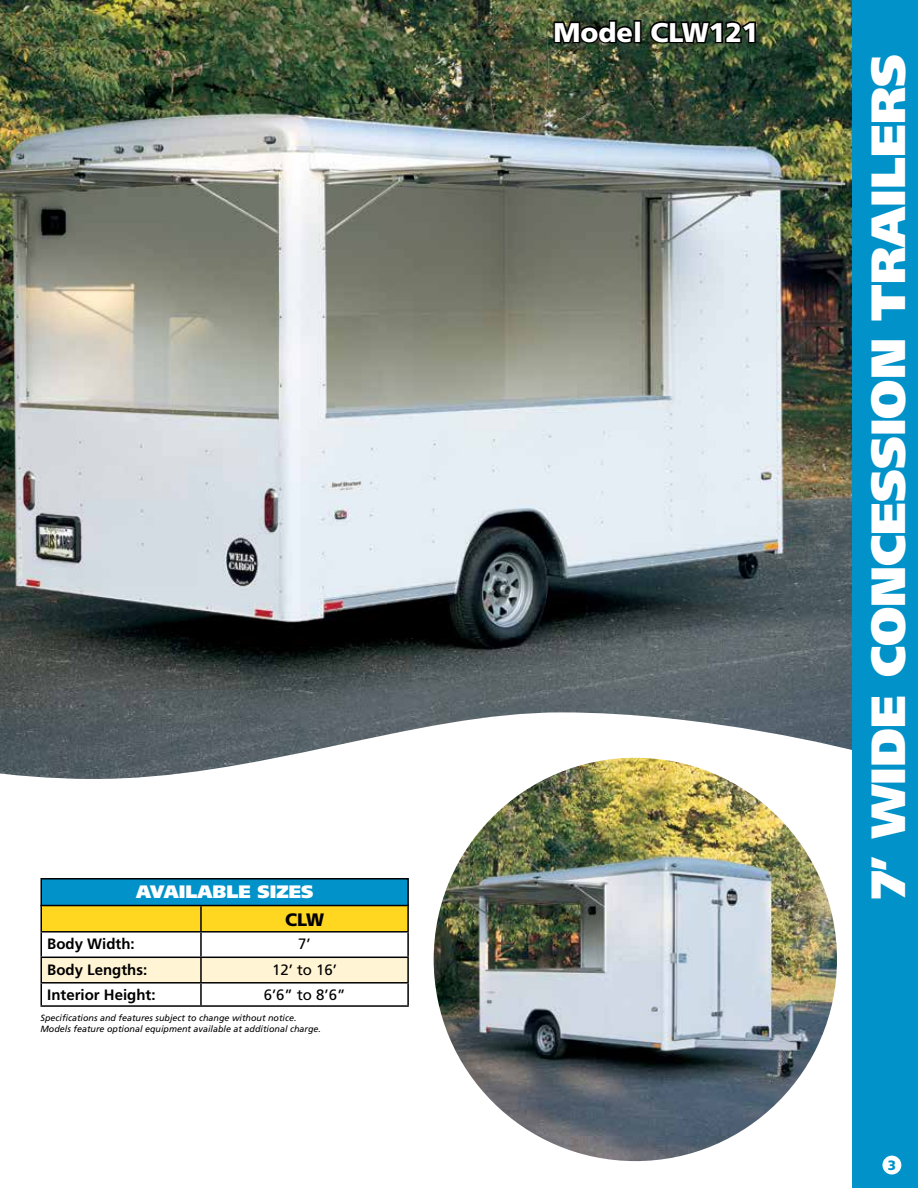
<style>
.page{position:relative;width:918px;height:1188px;background:#fff}
.page>*{position:absolute;margin:0;border:0;box-sizing:border-box;transform-origin:0 0}
.t1{font:900 48px "Frutiger";color:#fff}
.t2{font:900 27px "Frutiger";color:#fff}
.t3{font:900 18px "Frutiger";color:#fff}
.t4{font:900 18px "Frutiger";color:#000}
.t5{font:700 15px "Frutiger";color:#000}
.t6{font:15px "Frutiger";color:#000}
.t7{font:900 13.5px "Frutiger";color:#0092c8}
.t8{font:italic 9px/10.8px "Frutiger";color:#000}
</style>
<div class="page">
<img style="left:0;top:0;width:852px;height:712px">
<svg style="left:0;top:712px;width:852px;height:123px"></svg>
<svg style="left:552px;top:8px;width:83px;height:47px;background:#2a3725"></svg>
<div style="left:634px;top:20px;width:8px;height:23px;border:3px solid #000"></div>
<img style="left:648px;top:0;width:110px;height:74px">
<div style="left:852px;top:0;width:66px;height:1188px;background:#0092c8"></div>
<div style="left:882px;top:1156px;width:19px;height:19px;background:#fff;border-radius:50%"></div>
<div style="left:41px;top:879px;width:367px;height:27px;background:#0092c8"></div>
<div style="left:40px;top:878px;width:369px;height:29px;border:2px solid #000"></div>
<svg style="left:42px;top:906px;width:365px;height:76px"></svg>
<hr style="left:40px;top:905px;width:161px;height:1px;background:#000">
<hr style="left:40px;top:906px;width:2px;height:25px;background:#000">
<hr style="left:201px;top:905px;width:208px;height:1px;background:#000">
<hr style="left:200px;top:906px;width:2px;height:25px;background:#000">
<hr style="left:407px;top:906px;width:2px;height:25px;background:#000">
<hr style="left:40px;top:931px;width:161px;height:2px;background:#000">
<hr style="left:40px;top:933px;width:2px;height:24px;background:#000">
<hr style="left:201px;top:931px;width:208px;height:2px;background:#000">
<hr style="left:200px;top:933px;width:2px;height:24px;background:#000">
<hr style="left:407px;top:933px;width:2px;height:24px;background:#000">
<hr style="left:40px;top:957px;width:161px;height:1px;background:#000">
<hr style="left:40px;top:958px;width:2px;height:24px;background:#000">
<hr style="left:201px;top:957px;width:208px;height:1px;background:#000">
<hr style="left:200px;top:958px;width:2px;height:24px;background:#000">
<hr style="left:407px;top:958px;width:2px;height:24px;background:#000">
<hr style="left:40px;top:982px;width:161px;height:2px;background:#000">
<hr style="left:40px;top:984px;width:2px;height:21px;background:#000">
<hr style="left:201px;top:982px;width:208px;height:2px;background:#000">
<hr style="left:200px;top:984px;width:2px;height:21px;background:#000">
<hr style="left:407px;top:984px;width:2px;height:21px;background:#000">
<hr style="left:40px;top:1005px;width:161px;height:2px;background:#000">
<hr style="left:201px;top:1005px;width:208px;height:2px;background:#000">
<img style="left:434px;top:758px;width:403px;height:403px;border-radius:202px">
<h3 class="t3" style="left:136px;top:881px;width:179px">AVAILABLE SIZES</h3>
<h3 class="t4" style="left:285px;top:909px;width:41px">CLW</h3>
<h3 class="t5" style="left:47px;top:935px;width:89px">Body Width:</h3>
<h3 class="t6" style="left:298px;top:935px;width:14px">7’</h3>
<h3 class="t5" style="left:47px;top:961px;width:102px">Body Lengths:</h3>
<h3 class="t6" style="left:272px;top:961px;width:67px">12’ to 16’</h3>
<h3 class="t5" style="left:47px;top:986px;width:110px">Interior Height:</h3>
<h3 class="t6" style="left:264px;top:986px;width:83px">6’6” to 8’6”</h3>
<p class="t8" style="left:40px;top:1012px;width:282px">Specifications and features subject to change without notice.<br>Models feature optional equipment available at additional charge.</p>
<h2 class="t2" style="left:553px;top:16px;width:206px">Model CLW121</h2>
<h1 class="t1" style="left:859px;top:899px;width:847px;rotate:-90deg">7’ WIDE CONCESSION TRAILERS</h1>
<h3 class="t7" style="left:888px;top:1157px;width:10px">3</h3>
</div>
